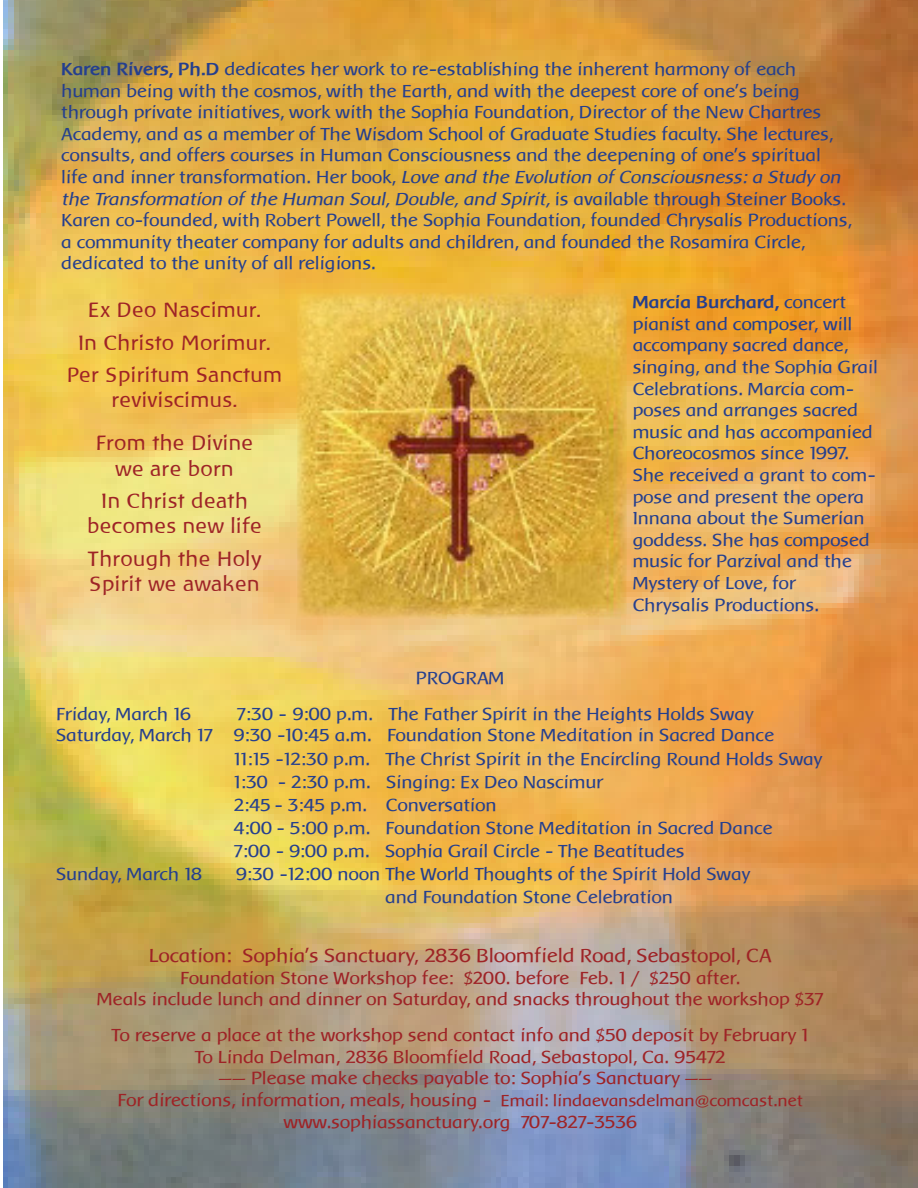
<style>
.page{position:relative;width:918px;height:1188px;background:#fff}
.page>*{position:absolute;margin:0;border:0;box-sizing:border-box;transform-origin:0 0}
.t1{font:21px/25.2px "Baar Philos";color:#9e2326;text-align:center}
.t2{font:19.5px "Baar Metanoia";color:#9e2326}
.t3{font:18px/21.6px "Baar Metanoia";color:#253f8e}
.t4{font:18px "Baar Metanoia";color:#9e2326}
.s1{font-weight:700}
.s2{font-style:italic}
.s3{font-size:16.5px}
</style>
<div class="page">
<img style="left:3px;top:0;width:915px;height:1188px">
<img style="left:297px;top:292px;width:330px;height:325px">
<p class="t3" style="left:62px;top:58px;width:792px"><span class="s1">Karen Rivers, Ph.D</span> dedicates her work to re-establishing the inherent harmony of each human being with the cosmos, with the Earth, and with the deepest core of one’s being through private initiatives, work with the Sophia Foundation, Director of the New Chartres Academy, and as a member of The Wisdom School of Graduate Studies faculty. She lectures, consults, and offers courses in Human Consciousness and the deepening of one’s spiritual<br>life and inner transformation. Her book, <span class="s2">Love and the Evolution of Consciousness: a Study on the Transformation of the Human Soul, Double, and Spirit,</span> is available through Steiner Books.<br>Karen co-founded, with Robert Powell, the Sophia Foundation, founded Chrysalis Productions, a community theater company for adults and children, and founded the Rosamira Circle, dedicated to the unity of all religions.</p>
<p class="t3" style="left:633px;top:292px;width:247px"><span class="s1">Marcia Burchard,</span> concert pianist and composer, will accompany sacred dance, singing, and the Sophia Grail<br>Celebrations. Marcia com&shy;poses and arranges sacred music and has accompanied<br>Choreocosmos since 1997.<br>She received a grant to com&shy;pose and present the opera<br>Innana about the Sumerian goddess. She has composed music for Parzival and the<br>Mystery of Love, for</p>
<p class="t3" style="left:633px;top:594px;width:188px">Chrysalis Productions.</p>
<p class="t1" style="left:87px;top:297px;width:175px">Ex Deo Nascimur.</p>
<p class="t1" style="left:78px;top:330px;width:195px">In Christo Morimur.</p>
<p class="t1" style="left:67px;top:362px;width:217px">Per Spiritum Sanctum reviviscimus.</p>
<p class="t1" style="left:95px;top:431px;width:159px">From the Divine</p>
<p class="t1" style="left:115px;top:456px;width:120px">we are born</p>
<p class="t1" style="left:101px;top:488px;width:148px">In Christ death</p>
<p class="t1" style="left:87px;top:513px;width:177px">becomes new life</p>
<p class="t1" style="left:88px;top:546px;width:175px;text-align:left">Through the Holy<br>Spirit we awaken</p>
<p class="t3" style="left:416px;top:667px;width:91px">PROGRAM</p>
<p class="t3" style="left:57px;top:703px;width:136px">Friday, March 16</p>
<p class="t3" style="left:237px;top:703px;width:518px">7:30 - 9:00 p.m. The Father Spirit in the Heights Holds Sway</p>
<p class="t3" style="left:57px;top:725px;width:719px">Saturday, March 17 9:30 -10:45 a.m. Foundation Stone Meditation in Sacred Dance</p>
<p class="t3" style="left:234px;top:748px;width:590px">11:15 -12:30 p.m. The Christ Spirit in the Encircling Round Holds Sway</p>
<p class="t3" style="left:234px;top:771px;width:371px">1:30 - 2:30 p.m. Singing: Ex Deo Nascimur</p>
<p class="t3" style="left:234px;top:794px;width:265px">2:45 - 3:45 p.m. Conversation</p>
<p class="t3" style="left:234px;top:817px;width:541px">4:00 - 5:00 p.m. Foundation Stone Meditation in Sacred Dance</p>
<p class="t3" style="left:234px;top:840px;width:452px">7:00 - 9:00 p.m. Sophia Grail Circle - The Beatitudes</p>
<p class="t3" style="left:57px;top:863px;width:147px">Sunday, March 18</p>
<p class="t3" style="left:236px;top:863px;width:516px">9:30 -12:00 noon The World Thoughts of the Spirit Hold Sway</p>
<p class="t3" style="left:386px;top:886px;width:289px">and Foundation Stone Celebration</p>
<p class="t2" style="left:149px;top:945px;width:624px">Location: Sophia’s Sanctuary, 2836 Bloomfield Road, Sebastopol, CA</p>
<p class="t4" style="left:180px;top:968px;width:562px">Foundation Stone Workshop fee: $200. before Feb. 1 / $250 after.</p>
<p class="t4" style="left:97px;top:990px;width:728px">Meals include lunch and dinner on Saturday, and snacks throughout the workshop $37</p>
<p class="t4" style="left:112px;top:1026px;width:699px">To reserve a place at the workshop send contact info and $50 deposit by February 1</p>
<p class="t4" style="left:195px;top:1047px;width:532px">To Linda Delman, 2836 Bloomfield Road, Sebastopol, Ca. 95472</p>
<p class="t4" style="left:219px;top:1069px;width:495px">—— Please make checks payable to: Sophia’s Sanctuary ——</p>
<p class="t4" style="left:118px;top:1090px;width:687px">For directions, information, meals, housing - <span class="s3">Email: lindaevansdelman@comcast.net</span></p>
<p class="t4" style="left:284px;top:1112px;width:355px">www.sophiassanctuary.org 707-827-3536</p>
</div>
